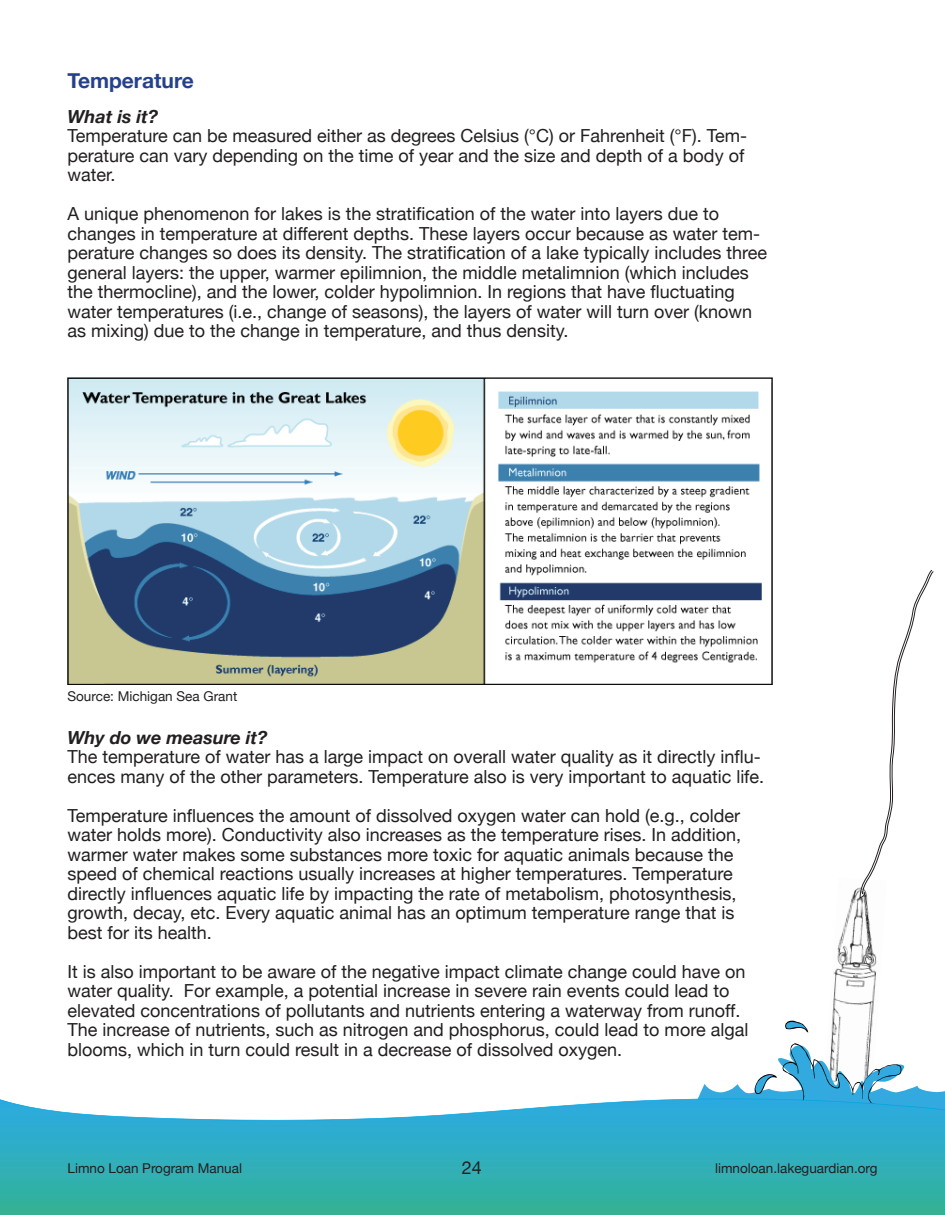
<style>
.page{position:relative;width:945px;height:1215px;background:#fff}
.page>*{position:absolute;margin:0;border:0;box-sizing:border-box;transform-origin:0 0}
.t1{font:700 21px "Helvetica Neue";color:#26418c}
.t2{font:18px/19.5px "Helvetica Neue";color:#231f20}
.t3{font:italic 700 18px "Helvetica Neue";color:#231f20}
.t4{font:13.5px "Helvetica Neue";color:#231f20}
</style>
<div class="page">
<img style="left:831px;top:888px;width:46px;height:155px">
<svg style="left:699px;top:1043px;width:246px;height:53px"></svg>
<svg style="left:785px;top:1021px;width:23px;height:11px"></svg>
<svg style="left:0;top:1096px;width:945px;height:119px;background:#44b6c1"></svg>
<svg style="left:859px;top:569px;width:75px;height:331px"></svg>
<img style="left:68px;top:378px;width:704px;height:306px">
<p class="t1" style="left:68px;top:67px;width:128px">Temperature</p>
<p class="t3" style="left:68px;top:105px;width:92px">What is it?</p>
<p class="t2" style="left:68px;top:126px;width:681px">Temperature can be measured either as degrees Celsius (°C) or Fahrenheit (°F). Tem&shy;perature can vary depending on the time of year and the size and depth of a body of water.</p>
<p class="t2" style="left:68px;top:204px;width:701px">A unique phenomenon for lakes is the stratification of the water into layers due to changes in temperature at different depths. These layers occur because as water tem&shy;perature changes so does its density. The stratification of a lake typically includes three general layers: the upper, warmer epilimnion, the middle metalimnion (which includes the thermocline), and the lower, colder hypolimnion. In regions that have fluctuating water temperatures (i.e., change of seasons), the layers of water will turn over (known as mixing) due to the change in temperature, and thus density.</p>
<p class="t4" style="left:68px;top:688px;width:171px">Source: Michigan Sea Grant</p>
<p class="t3" style="left:68px;top:726px;width:202px">Why do we measure it?</p>
<p class="t2" style="left:68px;top:747px;width:698px">The temperature of water has a large impact on overall water quality as it directly influ&shy;ences many of the other parameters. Temperature also is very important to aquatic life.</p>
<p class="t2" style="left:68px;top:805px;width:675px">Temperature influences the amount of dissolved oxygen water can hold (e.g., colder water holds more). Conductivity also increases as the temperature rises. In addition, warmer water makes some substances more toxic for aquatic animals because the speed of chemical reactions usually increases at higher temperatures. Temperature directly influences aquatic life by impacting the rate of metabolism, photosynthesis, growth, decay, etc. Every aquatic animal has an optimum temperature range that is best for its health.</p>
<p class="t2" style="left:68px;top:961px;width:682px">It is also important to be aware of the negative impact climate change could have on water quality. For example, a potential increase in severe rain events could lead to elevated concentrations of pollutants and nutrients entering a waterway from runoff.<br>The increase of nutrients, such as nitrogen and phosphorus, could lead to more algal blooms, which in turn could result in a decrease of dissolved oxygen.</p>
<p class="t4" style="left:68px;top:1160px;width:176px">Limno Loan Program Manual</p>
<p class="t2" style="left:462px;top:1158px;width:22px">24</p>
<p class="t4" style="left:715px;top:1160px;width:164px">limnoloan.lakeguardian.org</p>
</div>
